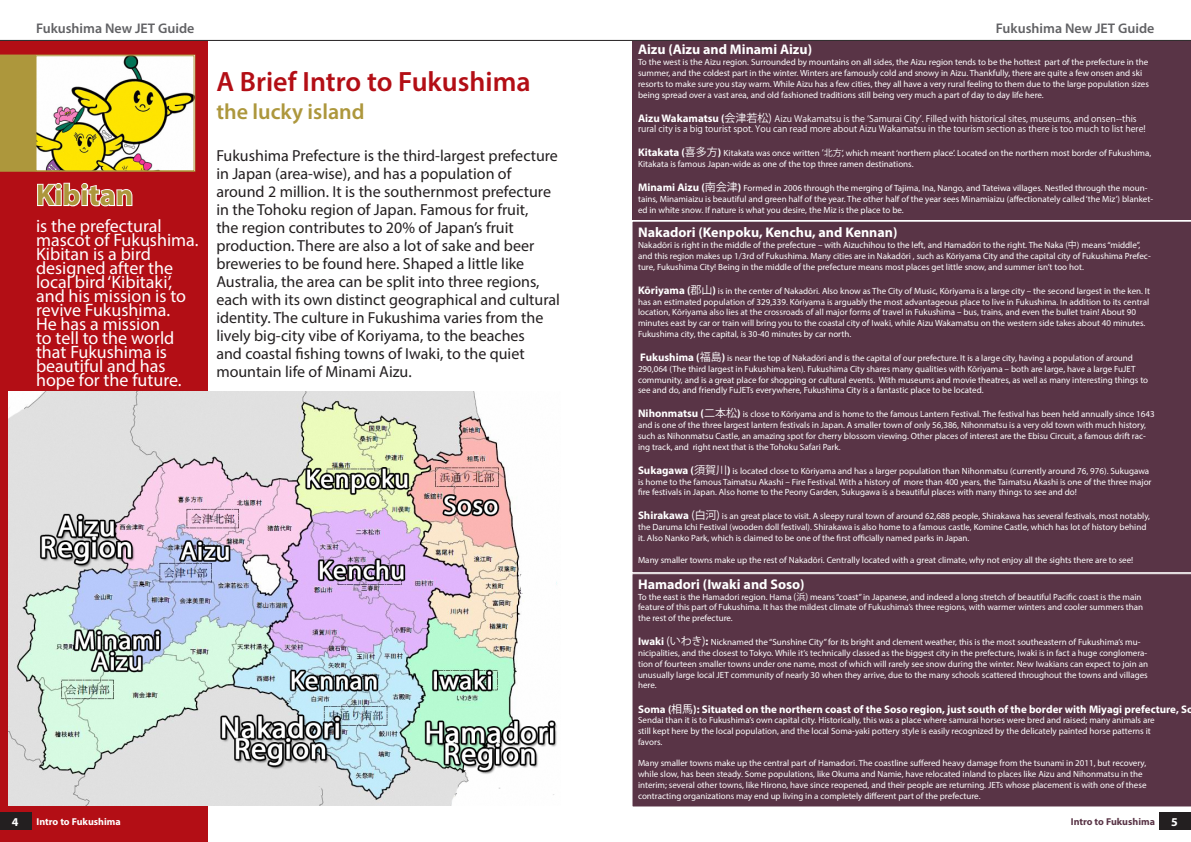
<style>
.page{position:relative;width:1191px;height:842px;background:#fff}
.page>*{position:absolute;margin:0;border:0;box-sizing:border-box;transform-origin:0 0}
.Body_reverse{font:700 30px "Myriad Pro";color:#ad973c}
.Head_1{font:600 28px "Myriad Pro";color:#b30e15}
.Head_1-2{font:600 22px "Myriad Pro";color:#ad973c}
.Body_reverse-2{font:18px/14px "Myriad Pro";color:#fff}
.Body{font:16px/18px "Myriad Pro";color:#231f20}
.t1{font:700 14px "Myriad Pro";color:#fff}
.Subheading{font:600 14px "Myriad Pro";color:#616164}
.t2{font:700 12px "Myriad Pro";color:#fff}
.t3{font:700 11px "Myriad Pro";color:#fff}
.t4{font:700 10px "Myriad Pro";color:#fff}
.t5{font:700 10px "Myriad Pro";color:#593446}
.t6{font:9px/10.8px "Myriad Pro";color:#fff}
.t7{font:9px/10.8px "Koz Go Pr 6 N";color:#fff}
.s1{font-family:"Myriad Pro";font-weight:700;font-size:11px}
.s2{font-size:11px}
.s3{font-weight:700;font-size:11px}
.s4{font-family:"Koz Go Pr 6 N";font-size:11px}
.s5{font-family:"Koz Go Pr 6 N"}
.s6{font-family:"Noto Sans CJKTC Regular";font-weight:400}
</style>
<div class="page">
<div style="left:0;top:16px;width:207px;height:826px;background:#b30e15"></div>
<svg style="left:0;top:16px;width:1191px;height:25px"></svg>
<div style="left:0;top:812px;width:32px;height:18px;background:#231f20"></div>
<svg style="left:37px;top:182px;width:96px;height:25px"></svg>
<svg style="left:0;top:55px;width:195px;height:117px;background:#d3c87c"></svg>
<div style="left:1159px;top:812px;width:32px;height:18px;background:#231f20"></div>
<img style="left:9px;top:392px;width:548px;height:414px">
<div style="left:36px;top:55px;width:158px;height:116px;border:1px solid #ad973c"></div>
<div style="left:632px;top:41px;width:559px;height:178px;background:#593446"></div>
<div style="left:632px;top:221px;width:559px;height:352px;background:#593446"></div>
<div style="left:632px;top:573px;width:559px;height:234px;background:#593446"></div>
<p class="Subheading" style="left:36px;top:20px;width:160px">Fukushima New JET Guide</p>
<p class="Body_reverse" style="left:36px;top:175px;width:99px">Kibitan</p>
<p class="Body_reverse-2" style="left:36px;top:219px;width:164px">is the prefectural mascot of Fukushima.</p>
<p class="Body_reverse-2" style="left:36px;top:247px;width:152px">Kibitan is a bird designed after the local bird ‘Kibitaki’, and his mission is to revive Fukushima.</p>
<p class="Body_reverse-2" style="left:36px;top:317px;width:147px">He has a mission<br>to tell to the world that Fukushima is beautiful and has hope for the future.</p>
<p class="Head_1" style="left:216px;top:64px;width:316px">A Brief Intro to Fukushima</p>
<p class="Head_1-2" style="left:216px;top:97px;width:150px">the lucky island</p>
<p class="Body" style="left:216px;top:146px;width:345px">Fukushima Prefecture is the third-largest prefecture in Japan (area-wise), and has a population of around 2 million. It is the southernmost prefecture in the Tohoku region of Japan. Famous for fruit,<br>the region contributes to 20% of Japan’s fruit production. There are also a lot of sake and beer breweries to be found here. Shaped a little like Australia, the area can be split into three regions, each with its own distinct geographical and cultural identity. The culture in Fukushima varies from the lively big-city vibe of Koriyama, to the beaches<br>and coastal fishing towns of Iwaki, to the quiet mountain life of Minami Aizu.</p>
<p class="t2" style="left:12px;top:814px;width:8px">4</p>
<p class="t4" style="left:36px;top:815px;width:86px">Intro to Fukushima</p>
<p class="Subheading" style="left:996px;top:20px;width:160px">Fukushima New JET Guide</p>
<p class="t1" style="left:638px;top:41px;width:176px">Aizu (Aizu and Minami Aizu)</p>
<p class="t6" style="left:638px;top:57px;width:512px">To the west is the Aizu region. Surrounded by mountains on all sides, the Aizu region tends to be the hottest part of the prefecture in the summer, and the coldest part in the winter. Winters are famously cold and snowy in Aizu. Thankfully, there are quite a few onsen and ski resorts to make sure you stay warm. While Aizu has a few cities, they all have a very rural feeling to them due to the large population sizes being spread over a vast area, and old fashioned traditions still being very much a part of day to day life here.</p>
<p class="t7" style="left:638px;top:113px;width:509px"><span class="s1">Aizu Wakamatsu (</span><span class="s2">会津若松)</span> Aizu Wakamatsu is the ‘Samurai City’. Filled with historical sites, museums, and onsen--this rural city is a big tourist spot. You can read more about Aizu Wakamatsu in the tourism section as there is too much to list here!</p>
<p class="t6" style="left:638px;top:148px;width:514px"><span class="s3">Kitakata (</span><span class="s4">喜多方</span><span class="s3">)</span> Kitakata was once written <span class="s5">‘北方</span>’, which meant ‘northern place’. Located on the northern most border of Fukushima,<br>Kitakata is famous Japan-wide as one of the top three ramen destinations.</p>
<p class="t6" style="left:638px;top:183px;width:516px"><span class="s3">Minami Aizu (</span><span class="s4">南会津</span><span class="s3">)</span> Formed in 2006 through the merging of Tajima, Ina, Nango, and Tateiwa villages. Nestled through the moun&shy;tains, Minamiaizu is beautiful and green half of the year. The other half of the year sees Minamiaizu (affectionately called ‘the Miz’) blanket&shy;ed in white snow. If nature is what you desire, the Miz is the place to be.</p>
<p class="t1" style="left:638px;top:223px;width:261px">Nakadori (Kenpoku, Kenchu, and Kennan)</p>
<p class="t6" style="left:638px;top:240px;width:514px">Nakadōri is right in the middle of the prefecture – with Aizuchihou to the left, and Hamadōri to the right. The Naka (<span class="s5">中</span>) means “middle”, and this region makes up 1/3rd of Fukushima. Many cities are in Nakadōri , such as Kōriyama City and the capital city of Fukushima Prefec&shy;ture, Fukushima City! Being in the middle of the prefecture means most places get little snow, and summer isn’t too hot.</p>
<p class="t6" style="left:638px;top:285px;width:513px"><span class="s3">Kōriyama (</span><span class="s4">郡山</span><span class="s3">)</span> is in the center of Nakadōri. Also know as The City of Music, Kōriyama is a large city – the second largest in the ken. It has an estimated population of 329,339. Kōriyama is arguably the most advantageous place to live in Fukushima. In addition to its central location, Kōriyama also lies at the crossroads of all major forms of travel in Fukushima – bus, trains, and even the bullet train! About 90 minutes east by car or train will bring you to the coastal city of Iwaki, while Aizu Wakamatsu on the western side takes about 40 minutes.<br>Fukushima city, the capital, is 30-40 minutes by car north.</p>
<p class="t6" style="left:638px;top:352px;width:511px"><span class="s3">Fukushima (</span><span class="s4">福島</span><span class="s3">)</span> is near the top of Nakadōri and is the capital of our prefecture. It is a large city, having a population of around 290,064 (The third largest in Fukushima ken). Fukushima City shares many qualities with Kōriyama – both are large, have a large FuJET community, and is a great place for shopping or cultural events. With museums and movie theatres, as well as many interesting things to see and do, and friendly FuJETs everywhere, Fukushima City is a fantastic place to be located.</p>
<p class="t6" style="left:638px;top:409px;width:518px"><span class="s3">Nihonmatsu (</span><span class="s4">二本松</span><span class="s3">)</span> is close to Kōriyama and is home to the famous Lantern Festival. The festival has been held annually since 1643 and is one of the three largest lantern festivals in Japan. A smaller town of only 56,386, Nihonmatsu is a very old town with much history, such as Nihonmatsu Castle, an amazing spot for cherry blossom viewing. Other places of interest are the Ebisu Circuit, a famous drift rac&shy;ing track, and right next that is the Tohoku Safari Park.</p>
<p class="t6" style="left:638px;top:465px;width:515px"><span class="s3">Sukagawa (</span><span class="s4">須賀川</span><span class="s3">)</span> is located close to Kōriyama and has a larger population than Nihonmatsu (currently around 76, 976). Sukugawa is home to the famous Taimatsu Akashi – Fire Festival. With a history of more than 400 years, the Taimatsu Akashi is one of the three major fire festivals in Japan. Also home to the Peony Garden, Sukugawa is a beautiful places with many things to see and do!</p>
<p class="t6" style="left:638px;top:511px;width:513px"><span class="s3">Shirakawa</span> <span class="s4">(白河)</span> is an great place to visit. A sleepy rural town of around 62,688 people, Shirakawa has several festivals, most notably, the Daruma Ichi Festival (wooden doll festival). Shirakawa is also home to a famous castle, Komine Castle, which has lot of history behind it. Also Nanko Park, which is claimed to be one of the first officially named parks in Japan.</p>
<p class="t6" style="left:638px;top:554px;width:497px">Many smaller towns make up the rest of Nakadōri. Centrally located with a great climate, why not enjoy all the sights there are to see!</p>
<p class="t1" style="left:638px;top:575px;width:168px">Hamadori (Iwaki and Soso)</p>
<p class="t6" style="left:638px;top:591px;width:506px">To the east is the Hamadori region. Hama <span class="s5">(浜)</span> means “coast” in Japanese, and indeed a long stretch of beautiful Pacific coast is the main feature of this part of Fukushima. It has the mildest climate of Fukushima’s three regions, with warmer winters and cooler summers than the rest of the prefecture.</p>
<p class="t6" style="left:638px;top:637px;width:511px"><span class="s3">Iwaki</span> <span class="s4">(いわき)</span><span class="s3">:</span> Nicknamed the “Sunshine City” for its bright and clement weather, this is the most southeastern of Fukushima’s mu&shy;nicipalities, and the closest to Tokyo. While it’s technically classed as the biggest city in the prefecture, Iwaki is in fact a huge conglomera&shy;tion of fourteen smaller towns under one name, most of which will rarely see snow during the winter. New Iwakians can expect to join an unusually large local JET community of nearly 30 when they arrive, due to the many schools scattered throughout the towns and villages here.</p>
<p class="t6" style="left:638px;top:715px;width:518px">Sendai than it is to Fukushima’s own capital city. Historically, this was a place where samurai horses were bred and raised; many animals are still kept here by the local population, and the local Soma-yaki pottery style is easily recognized by the delicately painted horse patterns it favors.</p>
<p class="t6" style="left:638px;top:758px;width:510px">Many smaller towns make up the central part of Hamadori. The coastline suffered heavy damage from the tsunami in 2011, but recovery, while slow, has been steady. Some populations, like Okuma and Namie, have relocated inland to places like Aizu and Nihonmatsu in the interim; several other towns, like Hirono, have since reopened, and their people are returning. JETs whose placement is with one of these contracting organizations may end up living in a completely different part of the prefecture.</p>
<p class="t3" style="left:638px;top:702px;width:557px">Soma (<span class="s6">相馬</span>): Situated on the northern coast of the Soso region, just south of the border with Miyagi prefecture, So</p>
<p class="t5" style="left:1070px;top:815px;width:86px">Intro to Fukushima</p>
<p class="t2" style="left:1171px;top:814px;width:8px">5</p>
</div>
